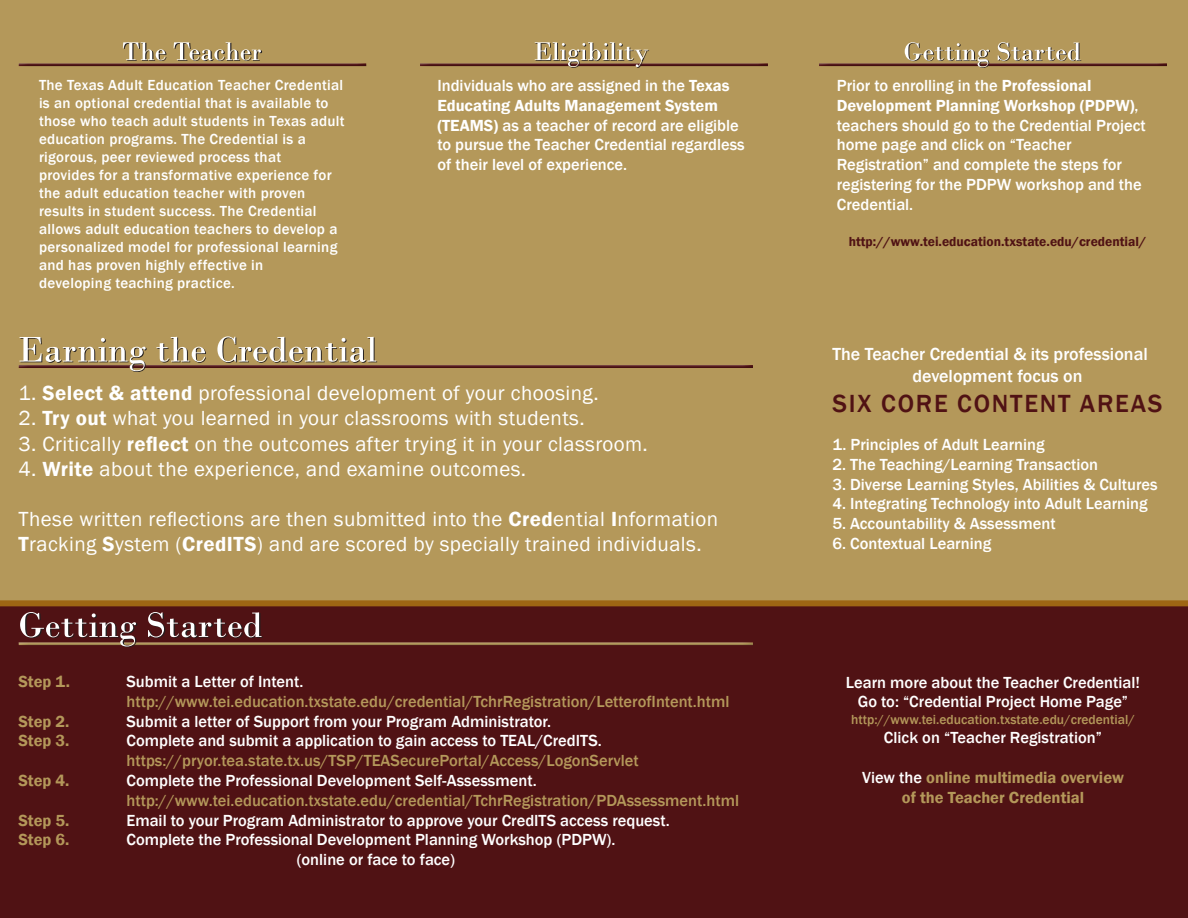
<style>
.page{position:relative;width:1188px;height:918px;background:#fff}
.page>*{position:absolute;margin:0;border:0;box-sizing:border-box;transform-origin:0 0}
.t1{font:500 25.5px "Franklin Gothic";letter-spacing:.07em;color:#501214}
.t2{font:21px "Franklin Gothic";letter-spacing:.02em;color:#fff}
.t3{font:500 18px "Franklin Gothic";color:#fff}
.t4{font:500 16.5px/19.8px "Franklin Gothic";color:#fff}
.t5{font:500 16.5px "Franklin Gothic";color:#b4985a}
.t6{font:600 16.5px "Franklin Gothic";color:#b4985a}
.t7{font:600 16.5px "Franklin Gothic";color:#fff}
.t8{font:500 15px/18px "Franklin Gothic";letter-spacing:.02em;color:#fff}
.t9{font:600 13.5px "Franklin Gothic";color:#501214}
.t10{font:500 13.5px "Franklin Gothic";color:#b4985a}
.s1{font-weight:600}
.s2{font-weight:500}
.s3{font-weight:500;color:#fff}
</style>
<div class="page">
<div style="left:0;top:604px;width:1188px;height:314px;background:#501214"></div>
<div style="left:0;top:0;width:1188px;height:606px;background:#b4985a"></div>
<svg style="left:123px;top:42px;width:139px;height:19px"></svg>
<div style="left:16px;top:62px;width:351px;height:6px;background:#231f20;opacity:.75"></div>
<div style="left:417px;top:62px;width:351px;height:6px;background:#231f20;opacity:.75"></div>
<svg style="left:535px;top:42px;width:114px;height:26px"></svg>
<div style="left:816px;top:62px;width:351px;height:6px;background:#231f20;opacity:.75"></div>
<svg style="left:905px;top:42px;width:176px;height:26px"></svg>
<div style="left:16px;top:364px;width:738px;height:6px;background:#231f20;opacity:.75"></div>
<svg style="left:20px;top:336px;width:357px;height:36px"></svg>
<div style="left:16px;top:641px;width:738px;height:6px;background:#231f20;opacity:.75"></div>
<svg style="left:20px;top:612px;width:243px;height:35px"></svg>
<div style="left:0;top:600px;width:1188px;height:6px;background:#9e6614"></div>
<p class="t8" style="left:39px;top:76px;width:307px">The Texas Adult Education Teacher Credential is an optional credential that is available to those who teach adult students in Texas adult education programs. The Credential is a</p>
<p class="t8" style="left:39px;top:148px;width:244px">rigorous, peer reviewed process that</p>
<p class="t8" style="left:39px;top:166px;width:294px">provides for a transformative experience for the adult education teacher with proven</p>
<p class="t8" style="left:39px;top:202px;width:300px">results in student success. The Credential allows adult education teachers to develop a personalized model for professional learning and has proven highly effective in</p>
<p class="t8" style="left:39px;top:274px;width:197px">developing teaching practice.</p>
<p class="t4" style="left:437px;top:76px;width:294px">Individuals who are assigned in the <span class="s1">Texas</span></p>
<p class="t7" style="left:437px;top:95px;width:282px">Educating Adults Management System</p>
<p class="t4" style="left:437px;top:115px;width:303px"><span class="s1">(TEAMS)</span> as a teacher of record are eligible</p>
<p class="t4" style="left:437px;top:135px;width:309px">to pursue the Teacher Credential regardless</p>
<p class="t4" style="left:437px;top:155px;width:191px">of their level of experience.</p>
<p class="t2" style="left:18px;top:380px;width:582px">1. <span class="s1">Select &amp; attend</span> professional development of your choosing.</p>
<p class="t2" style="left:18px;top:405px;width:568px">2. <span class="s1">Try out</span> what you learned in your classrooms with students.</p>
<p class="t2" style="left:18px;top:431px;width:631px">3. Critically <span class="s1">reflect</span> on the outcomes after trying it in your classroom.</p>
<p class="t2" style="left:18px;top:456px;width:509px">4. <span class="s1">Write</span> about the experience, and examine outcomes.</p>
<p class="t2" style="left:18px;top:506px;width:701px">These written reflections are then submitted into the <span class="s1">Cred</span>ential <span class="s1">I</span>nformation</p>
<p class="t2" style="left:18px;top:531px;width:685px"><span class="s1">T</span>racking <span class="s1">S</span>ystem (<span class="s1">CredITS</span>) and are scored by specially trained individuals.</p>
<p class="t6" style="left:18px;top:671px;width:53px">Step 1.</p>
<p class="t4" style="left:126px;top:672px;width:178px">Submit a Letter of Intent.</p>
<p class="t5" style="left:126px;top:691px;width:605px">http://www.tei.education.txstate.edu/credential/TchrRegistration/LetterofIntent.html</p>
<p class="t6" style="left:18px;top:711px;width:52px">Step 2.</p>
<p class="t4" style="left:126px;top:711px;width:426px">Submit a letter of Support from your Program Administrator.</p>
<p class="t6" style="left:18px;top:731px;width:52px">Step 3.</p>
<p class="t4" style="left:126px;top:731px;width:477px">Complete and submit a application to gain access to TEAL/CredITS.</p>
<p class="t5" style="left:126px;top:750px;width:514px">https://pryor.tea.state.tx.us/TSP/TEASecurePortal/Access/LogonServlet</p>
<p class="t6" style="left:18px;top:770px;width:52px">Step 4.</p>
<p class="t4" style="left:126px;top:771px;width:412px">Complete the Professional Development Self-Assessment.</p>
<p class="t5" style="left:126px;top:790px;width:614px">http://www.tei.education.txstate.edu/credential/TchrRegistration/PDAssessment.html</p>
<p class="t6" style="left:18px;top:810px;width:52px">Step 5.</p>
<p class="t4" style="left:126px;top:810px;width:545px">Email to your Program Administrator to approve your CredITS access request.</p>
<p class="t6" style="left:18px;top:830px;width:52px">Step 6.</p>
<p class="t4" style="left:126px;top:830px;width:490px">Complete the Professional Development Planning Workshop (PDPW).</p>
<p class="t4" style="left:297px;top:850px;width:160px">(online or face to face)</p>
<p class="t4" style="left:837px;top:76px;width:256px">Prior to enrolling in the <span class="s1">Professional</span></p>
<p class="t7" style="left:837px;top:95px;width:303px">Development Planning Workshop (PDPW)<span class="s2">,</span></p>
<p class="t4" style="left:837px;top:115px;width:310px">teachers should go to the Credential Project</p>
<p class="t4" style="left:837px;top:135px;width:236px">home page and click on “Teacher</p>
<p class="t4" style="left:837px;top:155px;width:306px">Registration” and complete the steps for registering for the PDPW workshop and the<br>Credential.</p>
<p class="t9" style="left:849px;top:233px;width:299px">http://www.tei.education.txstate.edu/credential/</p>
<p class="t3" style="left:832px;top:343px;width:317px">The Teacher Credential &amp; its professional</p>
<p class="t3" style="left:912px;top:364px;width:172px">development focus on</p>
<p class="t1" style="left:832px;top:388px;width:332px">SIX CORE CONTENT AREAS</p>
<p class="t4" style="left:832px;top:435px;width:214px">1. Principles of Adult Learning</p>
<p class="t4" style="left:832px;top:455px;width:267px">2. The Teaching/Learning Transaction</p>
<p class="t4" style="left:832px;top:474px;width:327px">3. Diverse Learning Styles, Abilities &amp; Cultures</p>
<p class="t4" style="left:832px;top:494px;width:317px">4. Integrating Technology into Adult Learning</p>
<p class="t4" style="left:832px;top:514px;width:225px">5. Accountability &amp; Assessment</p>
<p class="t4" style="left:832px;top:534px;width:160px">6. Contextual Learning</p>
<p class="t4" style="left:846px;top:672px;width:296px">Learn more about the Teacher Credential!</p>
<p class="t4" style="left:858px;top:692px;width:272px">Go to: “Credential Project Home Page”</p>
<p class="t10" style="left:851px;top:711px;width:285px">http://www.tei.education.txstate.edu/credential/</p>
<p class="t4" style="left:884px;top:728px;width:220px">Click on “Teacher Registration”</p>
<p class="t6" style="left:862px;top:767px;width:263px"><span class="s3">View the</span> online multimedia overview</p>
<p class="t6" style="left:902px;top:787px;width:184px">of the Teacher Credential</p>
</div>
